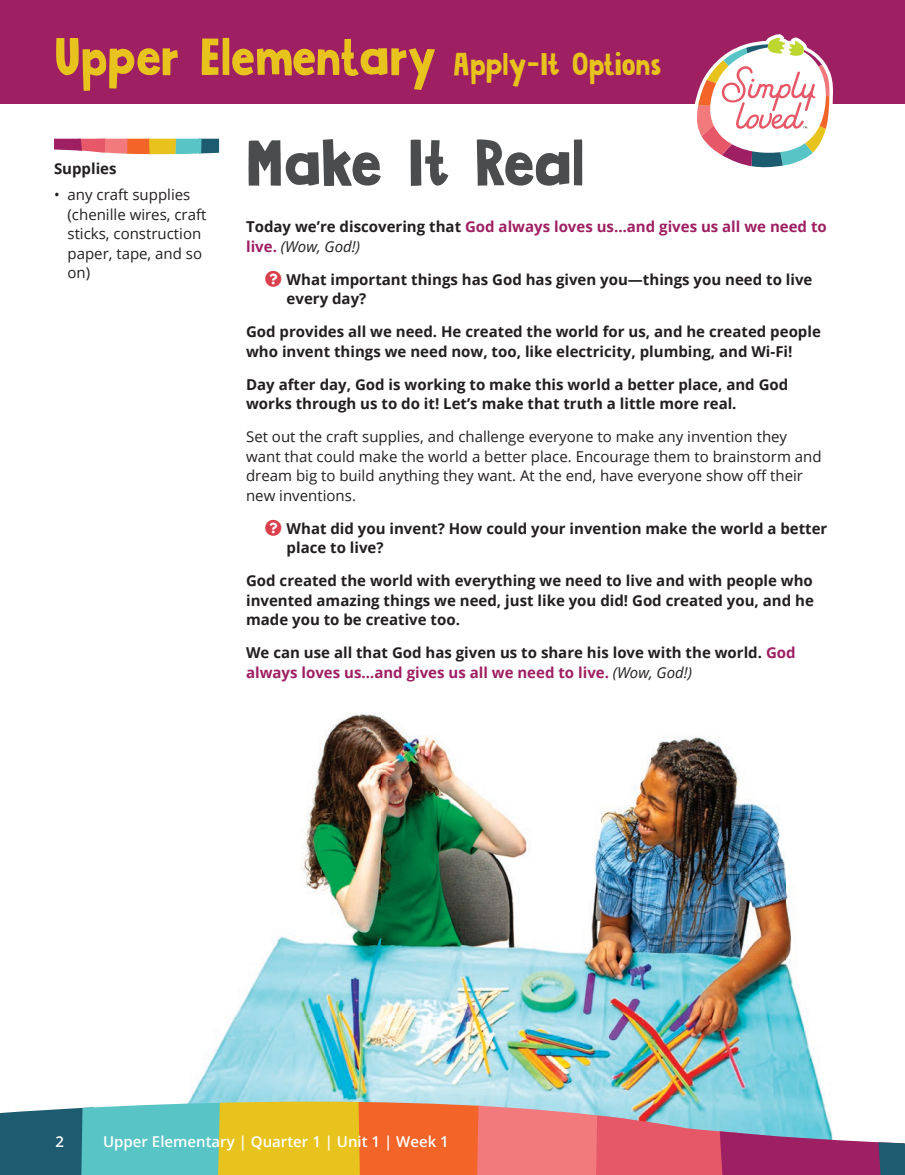
<style>
.page{position:relative;width:905px;height:1175px;background:#fff}
.page>*{position:absolute;margin:0;border:0;box-sizing:border-box;transform-origin:0 0}
.t1{font:700 63px "Aniara";color:#4b4c4d}
.t2{font:700 51px "Aniara";color:#e8c31d}
.t3{font:700 15px/19.5px "Open Sans";color:#231f20}
.t4{font:15px/19.5px "Open Sans";color:#231f20}
.t5{font:700 15px/19.5px "Open Sans";color:#9e1f62}
.t6{font:600 15px "Open Sans";color:#fff}
.s1{font-size:30px}
.s2{color:#231f20}
.s3{font-weight:400;font-style:italic;color:#231f20}
.s4{color:#9e1f62}
.s5{font-weight:400;font-style:italic}
</style>
<div class="page">
<div style="left:0;top:0;width:904px;height:104px;background:#9e1f62"></div>
<svg style="left:695px;top:34px;width:138px;height:134px"></svg>
<svg style="left:54px;top:139px;width:165px;height:16px;background:#bd8d79"></svg>
<img style="left:189px;top:713px;width:641px;height:388px">
<svg style="left:0;top:1101px;width:904px;height:73px;background:#b2917c"></svg>
<h2 class="t2" style="left:54px;top:24px;width:609px">Upper Elementary <span class="s1">Apply-It Options</span></h2>
<p class="t3" style="left:54px;top:158px;width:64px">Supplies</p>
<p class="t4" style="left:68px;top:184px;width:140px;text-indent:-14px">• any craft supplies (chenille wires, craft sticks, construction paper, tape, and so on)</p>
<h1 class="t1" style="left:246px;top:122px;width:340px">Make It Real</h1>
<p class="t5" style="left:246px;top:217px;width:582px"><span class="s2">Today we’re discovering that</span> God always loves us…and gives us all we need to live. <span class="s3">(Wow, God!)</span></p>
<p class="t3" style="left:286px;top:269px;width:527px">What important things has God has given you—things you need to live every day?</p>
<p class="t3" style="left:246px;top:322px;width:576px">God provides all we need. He created the world for us, and he created people who invent things we need now, too, like electricity, plumbing, and Wi-Fi!</p>
<p class="t3" style="left:246px;top:374px;width:543px">Day after day, God is working to make this world a better place, and God works through us to do it! Let’s make that truth a little more real.</p>
<p class="t4" style="left:246px;top:427px;width:577px">Set out the craft supplies, and challenge everyone to make any invention they want that could make the world a better place. Encourage them to brainstorm and dream big to build anything they want. At the end, have everyone show off their new inventions.</p>
<p class="t3" style="left:286px;top:518px;width:542px">What did you invent? How could your invention make the world a better place to live?</p>
<p class="t3" style="left:246px;top:571px;width:569px;text-align:justify">God created the world with everything we need to live and with people who invented amazing things we need, just like you did! God created you, and he made you to be creative too.</p>
<p class="t3" style="left:246px;top:643px;width:551px">We can use all that God has given us to share his love with the world. <span class="s4">God always loves us…and gives us all we need to live.</span> <span class="s5">(Wow, God!)</span></p>
<p class="t6" style="left:56px;top:1131px;width:10px">2</p>
<p class="t6" style="left:103px;top:1131px;width:347px">Upper Elementary | Quarter 1 | Unit 1 | Week 1</p>
</div>
